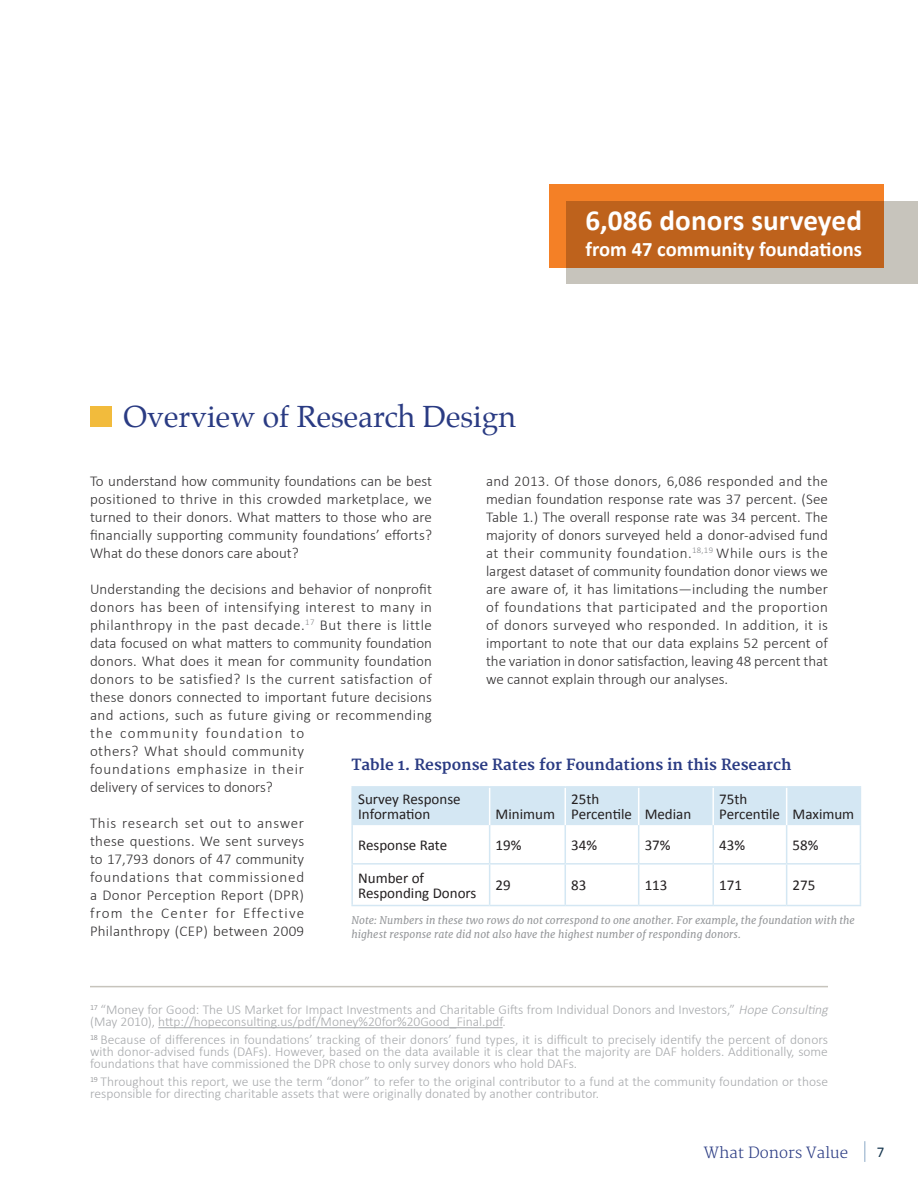
<style>
.page{position:relative;width:918px;height:1188px;background:#fff}
.page>*{position:absolute;margin:0;border:0;box-sizing:border-box;transform-origin:0 0}
.t1{font:30px "Palatino";color:#2a3b83}
.t2{font:700 29.1px "Calibri";letter-spacing:.005em;color:#fff}
.t3{font:700 20.55px "Calibri";color:#fff}
.body{font:300 15px/18px "Calibri";letter-spacing:.015em;color:#312f30;text-align:justify}
.table_body{font:15px/15px "Calibri";color:#231f20}
.table_header{font:700 15px "Merriweather";color:#2a3b83}
.t4{font:300 15px "Merriweather";color:#2a3b83}
.t5{font:15px "Calibri";color:#16364f}
.footnote{font:300 13.5px/12px "Calibri";color:#a7a9ac}
.table_caption{font:italic 10.5px/13.5px "Merriweather";color:#939598}
.s1{font-style:italic}
</style>
<div class="page">
<hr style="left:864px;top:1141px;width:2px;height:21px;background:#b1c5d9">
<div style="left:566px;top:201px;width:352px;height:83px;background:#c7c4bc"></div>
<hr style="left:158px;top:1027px;width:345px;height:1px;background:#a7a9ac">
<div style="left:90px;top:406px;width:22px;height:21px;background:#f2bb3c"></div>
<div style="left:353px;top:788px;width:507px;height:37px;background:#d4e7f3"></div>
<hr style="left:489px;top:788px;width:1px;height:37px;background:#fff">
<hr style="left:565px;top:788px;width:1px;height:37px;background:#fff">
<hr style="left:638px;top:788px;width:1px;height:37px;background:#fff">
<hr style="left:712px;top:788px;width:2px;height:37px;background:#fff">
<hr style="left:786px;top:788px;width:1px;height:37px;background:#fff">
<hr style="left:351px;top:786px;width:139px;height:2px;background:#d4e7f3">
<hr style="left:351px;top:788px;width:2px;height:37px;background:#d4e7f3">
<hr style="left:490px;top:786px;width:75px;height:2px;background:#d4e7f3">
<hr style="left:565px;top:786px;width:74px;height:2px;background:#d4e7f3">
<hr style="left:639px;top:786px;width:74px;height:2px;background:#d4e7f3">
<hr style="left:713px;top:786px;width:74px;height:2px;background:#d4e7f3">
<hr style="left:787px;top:786px;width:74px;height:2px;background:#d4e7f3">
<hr style="left:860px;top:788px;width:1px;height:37px;background:#d4e7f3">
<hr style="left:351px;top:825px;width:2px;height:38px;background:#d4e7f3">
<hr style="left:489px;top:825px;width:1px;height:38px;background:#d4e7f3">
<hr style="left:565px;top:825px;width:1px;height:38px;background:#d4e7f3">
<hr style="left:638px;top:825px;width:1px;height:38px;background:#d4e7f3">
<hr style="left:712px;top:825px;width:2px;height:38px;background:#d4e7f3">
<hr style="left:786px;top:825px;width:1px;height:38px;background:#d4e7f3">
<hr style="left:860px;top:825px;width:1px;height:38px;background:#d4e7f3">
<hr style="left:351px;top:863px;width:139px;height:2px;background:#d4e7f3">
<hr style="left:490px;top:863px;width:75px;height:2px;background:#d4e7f3">
<hr style="left:565px;top:863px;width:74px;height:2px;background:#d4e7f3">
<hr style="left:639px;top:863px;width:74px;height:2px;background:#d4e7f3">
<hr style="left:713px;top:863px;width:74px;height:2px;background:#d4e7f3">
<hr style="left:787px;top:863px;width:74px;height:2px;background:#d4e7f3">
<hr style="left:351px;top:865px;width:2px;height:40px;background:#d4e7f3">
<hr style="left:489px;top:865px;width:1px;height:40px;background:#d4e7f3">
<hr style="left:565px;top:865px;width:1px;height:40px;background:#d4e7f3">
<hr style="left:638px;top:865px;width:1px;height:40px;background:#d4e7f3">
<hr style="left:712px;top:865px;width:2px;height:40px;background:#d4e7f3">
<hr style="left:786px;top:865px;width:1px;height:40px;background:#d4e7f3">
<hr style="left:860px;top:865px;width:1px;height:40px;background:#d4e7f3">
<hr style="left:351px;top:905px;width:139px;height:1px;background:#d4e7f3">
<hr style="left:490px;top:905px;width:75px;height:1px;background:#d4e7f3">
<hr style="left:565px;top:905px;width:74px;height:1px;background:#d4e7f3">
<hr style="left:639px;top:905px;width:74px;height:1px;background:#d4e7f3">
<hr style="left:713px;top:905px;width:74px;height:1px;background:#d4e7f3">
<hr style="left:787px;top:905px;width:74px;height:1px;background:#d4e7f3">
<hr style="left:90px;top:986px;width:738px;height:1px;background:#c7c4bc">
<svg style="left:549px;top:185px;width:334px;height:83px;background:#ca691e"></svg>
<p class="t1" style="left:124px;top:392px;width:394px">Overview of Research Design</p>
<p class="t2" style="left:585px;top:202px;width:278px">6,086 donors surveyed</p>
<p class="t3" style="left:586px;top:236px;width:278px">from 47 community foundations</p>
<p class="body" style="left:90px;top:471px;width:344px">To understand how community foundations can be best positioned to thrive in this crowded marketplace, we turned to their donors. What matters to those who are financially supporting community foundations’ efforts?<br>What do these donors care about?</p>
<p class="body" style="left:90px;top:579px;width:344px;text-align:left">Understanding the decisions and behavior of nonprofit donors has been of intensifying interest to many in philanthropy in the past decade.<sup>17</sup> But there is little data focused on what matters to community foundation donors. What does it mean for community foundation donors to be satisfied? Is the current satisfaction of these donors connected to important future decisions and actions, such as future giving or recommending the community foundation to<br>others? What should community<br>foundations emphasize in their<br>delivery of services to donors?</p>
<p class="body" style="left:90px;top:813px;width:216px">This research set out to answer these questions. We sent surveys to 17,793 donors of 47 community foundations that commissioned a Donor Perception Report (DPR) from the Center for Effective Philanthropy (CEP) between 2009</p>
<p class="body" style="left:486px;top:471px;width:344px">and 2013. Of those donors, 6,086 responded and the median foundation response rate was 37 percent. (See Table 1.) The overall response rate was 34 percent. The majority of donors surveyed held a donor-advised fund at their community foundation.<sup>18,19</sup> While ours is the largest dataset of community foundation donor views we are aware of, it has limitations—including the number of foundations that participated and the proportion of donors surveyed who responded. In addition, it is important to note that our data explains 52 percent of the variation in donor satisfaction, leaving 48 percent that we cannot explain through our analyses.</p>
<p class="table_header" style="left:351px;top:756px;width:441px">Table 1. Response Rates for Foundations in this Research</p>
<p class="table_body" style="left:358px;top:792px;width:104px">Survey Response<br>Information</p>
<p class="table_body" style="left:571px;top:792px;width:62px">25th<br>Percentile</p>
<p class="table_body" style="left:719px;top:792px;width:62px">75th<br>Percentile</p>
<p class="table_body" style="left:645px;top:807px;width:48px">Median</p>
<p class="table_body" style="left:496px;top:807px;width:61px">Minimum</p>
<p class="table_body" style="left:793px;top:807px;width:63px">Maximum</p>
<p class="table_body" style="left:358px;top:838px;width:91px">Response Rate</p>
<p class="table_body" style="left:496px;top:838px;width:27px">19%</p>
<p class="table_body" style="left:571px;top:838px;width:27px">34%</p>
<p class="table_body" style="left:645px;top:838px;width:27px">37%</p>
<p class="table_body" style="left:719px;top:838px;width:27px">43%</p>
<p class="table_body" style="left:793px;top:838px;width:27px">58%</p>
<p class="table_body" style="left:358px;top:870px;width:120px">Number of<br>Responding Donors</p>
<p class="table_body" style="left:496px;top:878px;width:17px">29</p>
<p class="table_body" style="left:571px;top:878px;width:17px">83</p>
<p class="table_body" style="left:645px;top:878px;width:24px">113</p>
<p class="table_body" style="left:719px;top:878px;width:24px">171</p>
<p class="table_body" style="left:793px;top:878px;width:24px">275</p>
<p class="table_caption" style="left:351px;top:914px;width:505px">Note: Numbers in these two rows do not correspond to one another. For example, the foundation with the highest response rate did not also have the highest number of responding donors.</p>
<p class="footnote" style="left:90px;top:1003px;width:743px"><sup>17</sup> “Money for Good: The US Market for Impact Investments and Charitable Gifts from Individual Donors and Investors,” <span class="s1">Hope Consulting </span>(May 2010), http://hopeconsulting.us/pdf/Money%20for%20Good_Final.pdf.</p>
<p class="footnote" style="left:90px;top:1033px;width:740px;text-align:justify"><sup>18</sup> Because of differences in foundations’ tracking of their donors’ fund types, it is difficult to precisely identify the percent of donors with donor-advised funds (DAFs). However, based on the data available it is clear that the majority are DAF holders. Additionally, some foundations that have commissioned the DPR chose to only survey donors who hold DAFs.</p>
<p class="footnote" style="left:90px;top:1075px;width:740px"><sup>19</sup> Throughout this report, we use the term “donor” to refer to the original contributor to a fund at the community foundation or those responsible for directing charitable assets that were originally donated by another contributor.</p>
<p class="t4" style="left:704px;top:1144px;width:146px">What Donors Value</p>
<p class="t5" style="left:877px;top:1142px;width:9px">7</p>
</div>
